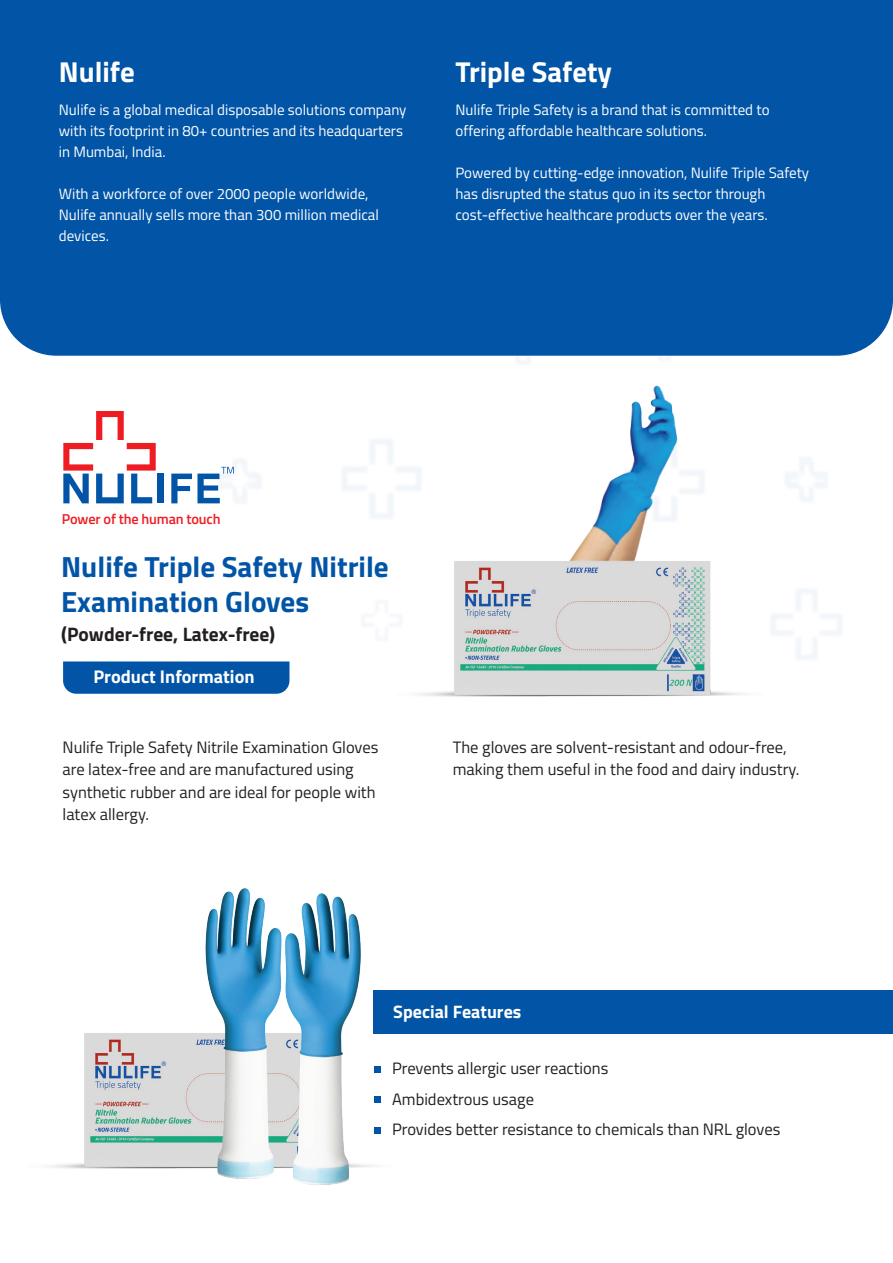
<style>
.page{position:relative;width:893px;height:1263px;background:#fff}
.page>*{position:absolute;margin:0;border:0;box-sizing:border-box;transform-origin:0 0}
.t1{font:700 29.25px/35px "Titillium";color:#0154a6}
.t2{font:700 28.8px "Titillium";color:#fff}
.t3{font:700 19.5px "Titillium";color:#231f20}
.t4{font:700 18.3px "Titillium";color:#fff}
.t5{font:700 18px "Titillium";color:#fff}
.t6{font:16.5px/22.5px "Titillium";color:#231f20}
.t7{font:15px/21px "Titillium";color:#fff}
.t8{font:600 14.4px "Titillium";letter-spacing:-.01em;color:#ee1d23}
</style>
<div class="page">
<img style="left:49px;top:1033px;width:79px;height:136px">
<img style="left:128px;top:1033px;width:73px;height:136px">
<img style="left:201px;top:888px;width:180px;height:297px">
<div style="left:0;top:0;width:893px;height:356px;background:#0154a6"></div>
<div style="left:374px;top:990px;width:519px;height:44px;background:#0154a6"></div>
<div style="left:374px;top:1065px;width:7px;height:7px;background:#0154a6"></div>
<div style="left:374px;top:1096px;width:7px;height:7px;background:#0154a6"></div>
<div style="left:374px;top:1127px;width:7px;height:7px;background:#0154a6"></div>
<svg style="left:63px;top:661px;width:226px;height:33px;background:#0959a8"></svg>
<div style="left:158px;top:474px;width:6px;height:29px;background:#0154a6"></div>
<svg style="left:63px;top:411px;width:93px;height:92px"></svg>
<svg style="left:171px;top:467px;width:63px;height:36px"></svg>
<img style="left:597px;top:385px;width:93px;height:132px">
<img style="left:398px;top:517px;width:345px;height:180px">
<h2 class="t2" style="left:59px;top:50px;width:77px">Nulife</h2>
<p class="t7" style="left:59px;top:98px;width:349px">Nulife is a global medical disposable solutions company with its footprint in 80+ countries and its headquarters in Mumbai, India.</p>
<p class="t7" style="left:59px;top:182px;width:322px">With a workforce of over 2000 people worldwide,<br>Nulife annually sells more than 300 million medical devices.</p>
<h2 class="t2" style="left:455px;top:50px;width:158px">Triple Safety</h2>
<p class="t7" style="left:455px;top:98px;width:316px">Nulife Triple Safety is a brand that is committed to offering affordable healthcare solutions.</p>
<p class="t7" style="left:455px;top:161px;width:355px">Powered by cutting-edge innovation, Nulife Triple Safety has disrupted the status quo in its sector through cost-effective healthcare products over the years.</p>
<p class="t8" style="left:62px;top:508px;width:160px">Power of the human touch</p>
<h1 class="t1" style="left:61px;top:548px;width:329px">Nulife Triple Safety Nitrile<br>Examination Gloves</h1>
<h3 class="t3" style="left:61px;top:619px;width:216px">(Powder-free, Latex-free)</h3>
<p class="t4" style="left:93px;top:663px;width:163px">Product Information</p>
<p class="t6" style="left:63px;top:735px;width:317px">Nulife Triple Safety Nitrile Examination Gloves are latex-free and are manufactured using synthetic rubber and are ideal for people with latex allergy.</p>
<p class="t6" style="left:453px;top:735px;width:348px">The gloves are solvent-resistant and odour-free, making them useful in the food and dairy industry.</p>
<p class="t5" style="left:393px;top:998px;width:130px">Special Features</p>
<p class="t6" style="left:392px;top:1052px;width:390px;line-height:30.6px">Prevents allergic user reactions<br>Ambidextrous usage<br>Provides better resistance to chemicals than NRL gloves</p>
</div>
